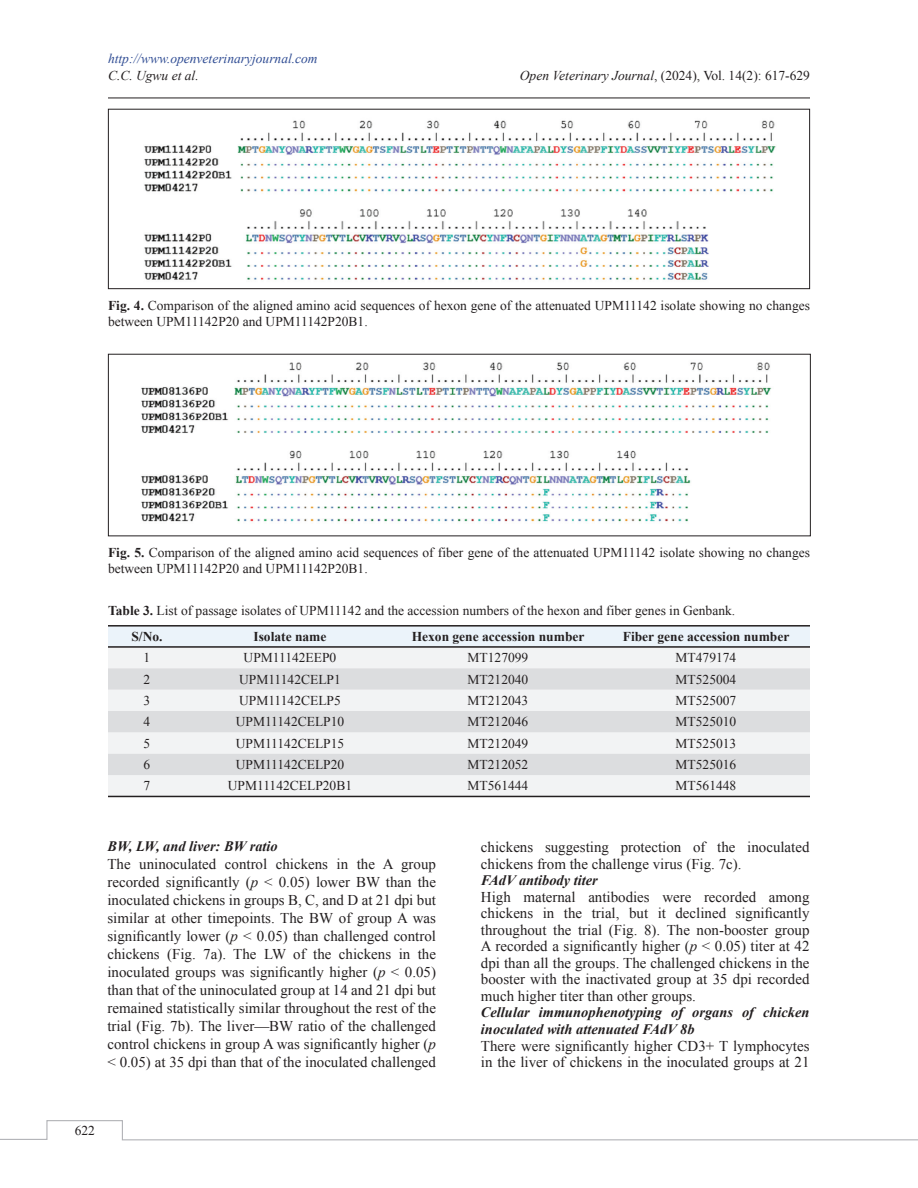
<style>
.page{position:relative;width:918px;height:1188px;background:#fff}
.page>*{position:absolute;margin:0;border:0;box-sizing:border-box;transform-origin:0 0}
.t1{font:15px/18px "Times New Roman";color:#231f20;text-align:justify}
.t2{font:italic 700 14.4px/16.5px "Times New Roman";color:#231f20}
.t3{font:13.5px/16.2px "Times New Roman";color:#231f20}
.t4{font:700 13.5px "Times New Roman";color:#231f20}
.t5{font:italic 13.5px "Times New Roman";color:#304d94}
.t6{font:italic 13.5px "Times New Roman";color:#231f20}
.s1{font-style:italic}
.s2{font-weight:700}
</style>
<div class="page">
<hr style="left:108px;top:98px;width:702px;height:1px;background:#231f20">
<svg style="left:0;top:1120px;width:918px;height:21px"></svg>
<img style="left:144px;top:120px;width:632px;height:160px">
<div style="left:108px;top:109px;width:702px;height:180px;border:1px solid #231f20"></div>
<img style="left:141px;top:362px;width:631px;height:160px">
<div style="left:108px;top:627px;width:702px;height:19px;background:#ebf3fa"></div>
<div style="left:108px;top:648px;width:702px;height:148px;background:#f2f3f4"></div>
<svg style="left:108px;top:668px;width:702px;height:107px;fill:#dcdddf"></svg>
<hr style="left:108px;top:796px;width:78px;height:1px;background:#231f20">
<hr style="left:186px;top:796px;width:208px;height:1px;background:#231f20">
<hr style="left:394px;top:796px;width:208px;height:1px;background:#231f20">
<hr style="left:602px;top:796px;width:208px;height:1px;background:#231f20">
<hr style="left:108px;top:625px;width:78px;height:2px;background:#231f20">
<hr style="left:186px;top:625px;width:208px;height:2px;background:#231f20">
<hr style="left:394px;top:625px;width:208px;height:2px;background:#231f20">
<hr style="left:602px;top:625px;width:208px;height:2px;background:#231f20">
<hr style="left:108px;top:646px;width:78px;height:2px;background:#231f20">
<hr style="left:186px;top:646px;width:208px;height:2px;background:#231f20">
<hr style="left:394px;top:646px;width:208px;height:2px;background:#231f20">
<hr style="left:602px;top:646px;width:208px;height:2px;background:#231f20">
<p class="t5" style="left:108px;top:50px;width:211px">http://www.openveterinaryjournal.com</p>
<p class="t6" style="left:108px;top:66px;width:92px">C.C. Ugwu et al.</p>
<p class="t3" style="left:520px;top:67px;width:292px"><span class="s1">Open Veterinary Journal</span>, (2024), Vol. 14(2): 617-629</p>
<p class="t3" style="left:108px;top:297px;width:704px"><span class="s2">Fig. 4.</span> Comparison of the aligned amino acid sequences of hexon gene of the attenuated UPM11142 isolate showing no changes between UPM11142P20 and UPM11142P20B1.</p>
<p class="t3" style="left:108px;top:544px;width:704px"><span class="s2">Fig. 5.</span> Comparison of the aligned amino acid sequences of fiber gene of the attenuated UPM11142 isolate showing no changes between UPM11142P20 and UPM11142P20B1.</p>
<p class="t3" style="left:131px;top:597px;width:605px;line-height:26.4px;text-indent:-23px"><span class="s2">Table 3.</span> List of passage isolates of UPM11142 and the accession numbers of the hexon and fiber genes in Genbank.<br><span class="s2">S/No.</span></p>
<p class="t4" style="left:253px;top:627px;width:75px">Isolate name</p>
<p class="t4" style="left:412px;top:627px;width:174px">Hexon gene accession number</p>
<p class="t4" style="left:623px;top:627px;width:168px">Fiber gene accession number</p>
<p class="t3" style="left:144px;top:649px;width:8px">1</p>
<p class="t3" style="left:244px;top:649px;width:94px">UPM11142EEP0</p>
<p class="t3" style="left:468px;top:649px;width:62px">MT127099</p>
<p class="t3" style="left:676px;top:649px;width:62px">MT479174</p>
<p class="t3" style="left:144px;top:671px;width:8px">2</p>
<p class="t3" style="left:239px;top:671px;width:103px">UPM11142CELP1</p>
<p class="t3" style="left:468px;top:671px;width:62px">MT212040</p>
<p class="t3" style="left:676px;top:671px;width:62px">MT525004</p>
<p class="t3" style="left:144px;top:692px;width:8px">3</p>
<p class="t3" style="left:239px;top:692px;width:103px">UPM11142CELP5</p>
<p class="t3" style="left:468px;top:692px;width:62px">MT212043</p>
<p class="t3" style="left:676px;top:692px;width:62px">MT525007</p>
<p class="t3" style="left:144px;top:714px;width:8px">4</p>
<p class="t3" style="left:236px;top:714px;width:110px">UPM11142CELP10</p>
<p class="t3" style="left:468px;top:714px;width:62px">MT212046</p>
<p class="t3" style="left:676px;top:714px;width:62px">MT525010</p>
<p class="t3" style="left:144px;top:735px;width:8px">5</p>
<p class="t3" style="left:236px;top:735px;width:110px">UPM11142CELP15</p>
<p class="t3" style="left:468px;top:735px;width:62px">MT212049</p>
<p class="t3" style="left:676px;top:735px;width:62px">MT525013</p>
<p class="t3" style="left:144px;top:756px;width:8px">6</p>
<p class="t3" style="left:236px;top:756px;width:110px">UPM11142CELP20</p>
<p class="t3" style="left:468px;top:756px;width:62px">MT212052</p>
<p class="t3" style="left:676px;top:756px;width:62px">MT525016</p>
<p class="t3" style="left:144px;top:778px;width:8px">7</p>
<p class="t3" style="left:228px;top:778px;width:126px">UPM11142CELP20B1</p>
<p class="t3" style="left:468px;top:778px;width:62px">MT561444</p>
<p class="t3" style="left:676px;top:778px;width:62px">MT561448</p>
<p class="t2" style="left:107px;top:838px;width:172px">BW, LW, and liver: BW ratio</p>
<p class="t1" style="left:107px;top:855px;width:330px">The uninoculated control chickens in the A group recorded significantly (<span class="s1">p</span> &lt; 0.05) lower BW than the inoculated chickens in groups B, C, and D at 21 dpi but similar at other timepoints. The BW of group A was significantly lower (<span class="s1">p</span> &lt; 0.05) than challenged control chickens (Fig. 7a). The LW of the chickens in the inoculated groups was significantly higher (<span class="s1">p</span> &lt; 0.05) than that of the uninoculated group at 14 and 21 dpi but remained statistically similar throughout the rest of the trial (Fig. 7b). The liver—BW ratio of the challenged control chickens in group A was significantly higher (<span class="s1">p </span>&lt; 0.05) at 35 dpi than that of the inoculated challenged</p>
<p class="t1" style="left:481px;top:839px;width:330px;line-height:16.5px">chickens suggesting protection of the inoculated chickens from the challenge virus (Fig. 7c).</p>
<p class="t2" style="left:481px;top:872px;width:118px">FAdV antibody titer</p>
<p class="t1" style="left:481px;top:888px;width:330px;line-height:16.5px">High maternal antibodies were recorded among chickens in the trial, but it declined significantly throughout the trial (Fig. 8). The non-booster group A recorded a significantly higher (<span class="s1">p</span> &lt; 0.05) titer at 42 dpi than all the groups. The challenged chickens in the booster with the inactivated group at 35 dpi recorded much higher titer than other groups.</p>
<p class="t2" style="left:481px;top:1004px;width:330px">Cellular immunophenotyping of organs of chicken inoculated with attenuated FAdV 8b</p>
<p class="t1" style="left:481px;top:1037px;width:330px;line-height:16.5px">There were significantly higher CD3+ T lymphocytes in the liver of chickens in the inoculated groups at 21</p>
<p class="t3" style="left:75px;top:1122px;width:22px">622</p>
</div>
